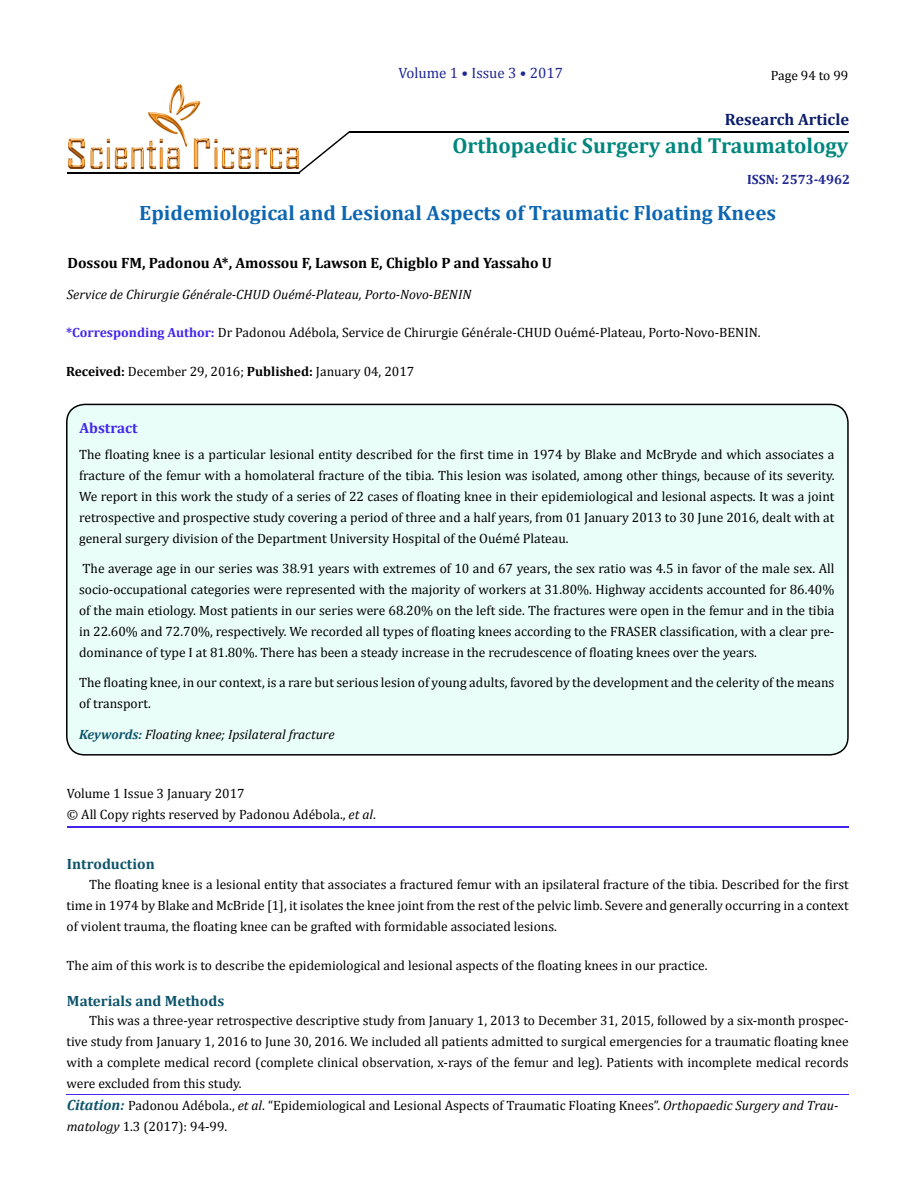
<style>
.page{position:relative;width:917px;height:1190px;background:#fff}
.page>*{position:absolute;margin:0;border:0;box-sizing:border-box;transform-origin:0 0}
.t1{font:700 21.75px "Cambria";color:#00877d}
.t2{font:700 20.85px "Cambria";color:#0d66b1}
.t3{font:700 16.5px "Cambria";color:#0c1e69}
.t4{font:700 15px "Cambria";color:#000}
.t5{font:15px "Cambria";color:#202891}
.t6{font:700 14.85px "Cambria";color:#0e546a}
.t7{font:700 14.85px "Cambria";color:#4227ea}
.t8{font:13.5px/21px "Cambria";color:#000;text-align:justify}
.t9{font:italic 13.5px "Cambria";color:#000}
.t10{font:700 13.5px "Cambria";color:#202891}
.s1{font-weight:700;font-size:13.35px;color:#4227ea}
.s2{font-weight:700}
.s3{font-weight:700;color:#0e546a}
.s4{font-style:italic}
.s5{font-weight:700;font-style:italic;font-size:14.85px;color:#0e546a}
</style>
<div class="page">
<img style="left:68px;top:84px;width:230px;height:85px">
<div style="left:67px;top:404px;width:781px;height:350px;background:#e9fdf9;border-radius:18px"></div>
<div style="left:66px;top:403px;width:782px;height:352px;border:2px solid #000;border-radius:18px"></div>
<hr style="left:67px;top:172px;width:233px;height:1px;background:#000">
<hr style="left:349px;top:132px;width:499px;height:1px;background:#000">
<svg style="left:299px;top:131px;width:51px;height:42px"></svg>
<hr style="left:67px;top:826px;width:781px;height:1px;background:#4227ea">
<hr style="left:67px;top:1094px;width:781px;height:1px;background:#4227ea">
<p class="t5" style="left:398px;top:64px;width:166px">Volume 1 • Issue 3 • 2017</p>
<p class="t8" style="left:770px;top:64px;width:79px">Page 94 to 99</p>
<p class="t3" style="left:724px;top:110px;width:126px">Research Article</p>
<h1 class="t1" style="left:452px;top:133px;width:397px">Orthopaedic Surgery and Traumatology</h1>
<p class="t10" style="left:747px;top:171px;width:104px">ISSN: 2573-4962</p>
<h2 class="t2" style="left:139px;top:200px;width:638px">Epidemiological and Lesional Aspects of Traumatic Floating Knees</h2>
<p class="t4" style="left:68px;top:254px;width:486px">Dossou FM, Padonou A*, Amossou F, Lawson E, Chigblo P and Yassaho U</p>
<p class="t9" style="left:67px;top:286px;width:406px">Service de Chirurgie Générale-CHUD Ouémé-Plateau, Porto-Novo-BENIN</p>
<p class="t8" style="left:66px;top:322px;width:696px"><span class="s1">*Corresponding Author:</span> Dr Padonou Adébola, Service de Chirurgie Générale-CHUD Ouémé-Plateau, Porto-Novo-BENIN.</p>
<p class="t8" style="left:66px;top:361px;width:350px"><span class="s2">Received:</span> December 29, 2016; <span class="s2">Published:</span> January 04, 2017</p>
<p class="t7" style="left:80px;top:418px;width:60px">Abstract</p>
<p class="t8" style="left:79px;top:444px;width:757px">The floating knee is a particular lesional entity described for the first time in 1974 by Blake and McBryde and which associates a fracture of the femur with a homolateral fracture of the tibia. This lesion was isolated, among other things, because of its severity.<br>We report in this work the study of a series of 22 cases of floating knee in their epidemiological and lesional aspects. It was a joint retrospective and prospective study covering a period of three and a half years, from 01 January 2013 to 30 June 2016, dealt with at general surgery division of the Department University Hospital of the Ouémé Plateau.</p>
<p class="t8" style="left:79px;top:558px;width:757px">The average age in our series was 38.91 years with extremes of 10 and 67 years, the sex ratio was 4.5 in favor of the male sex. All socio-occupational categories were represented with the majority of workers at 31.80%. Highway accidents accounted for 86.40% of the main etiology. Most patients in our series were 68.20% on the left side. The fractures were open in the femur and in the tibia in 22.60% and 72.70%, respectively. We recorded all types of floating knees according to the FRASER classification, with a clear pre&shy;dominance of type I at 81.80%. There has been a steady increase in the recrudescence of floating knees over the years.</p>
<p class="t8" style="left:79px;top:672px;width:757px">The floating knee, in our context, is a rare but serious lesion of young adults, favored by the development and the celerity of the means of transport.</p>
<p class="t9" style="left:79px;top:726px;width:257px"><span class="s3">Keywords:</span> Floating knee; Ipsilateral fracture</p>
<p class="t8" style="left:67px;top:782px;width:310px">Volume 1 Issue 3 January 2017<br>© All Copy rights reserved by Padonou Adébola., <span class="s4">et al</span>.</p>
<p class="t6" style="left:67px;top:855px;width:89px">Introduction</p>
<p class="t8" style="left:67px;top:873px;width:783px;text-indent:23px">The floating knee is a lesional entity that associates a fractured femur with an ipsilateral fracture of the tibia. Described for the first time in 1974 by Blake and McBride [1], it isolates the knee joint from the rest of the pelvic limb. Severe and generally occurring in a context of violent trauma, the floating knee can be grafted with formidable associated lesions.</p>
<p class="t8" style="left:67px;top:954px;width:642px">The aim of this work is to describe the epidemiological and lesional aspects of the floating knees in our practice.</p>
<p class="t6" style="left:67px;top:991px;width:159px">Materials and Methods</p>
<p class="t8" style="left:67px;top:1010px;width:783px;text-indent:23px">This was a three-year retrospective descriptive study from January 1, 2013 to December 31, 2015, followed by a six-month prospec&shy;tive study from January 1, 2016 to June 30, 2016. We included all patients admitted to surgical emergencies for a traumatic floating knee with a complete medical record (complete clinical observation, x-rays of the femur and leg). Patients with incomplete medical records were excluded from this study.</p>
<p class="t8" style="left:67px;top:1095px;width:773px"><span class="s5">Citation:</span> Padonou Adébola., <span class="s4">et al</span>. “Epidemiological and Lesional Aspects of Traumatic Floating Knees”. <span class="s4">Orthopaedic Surgery and Trau&shy;matology</span> 1.3 (2017): 94-99.</p>
</div>
